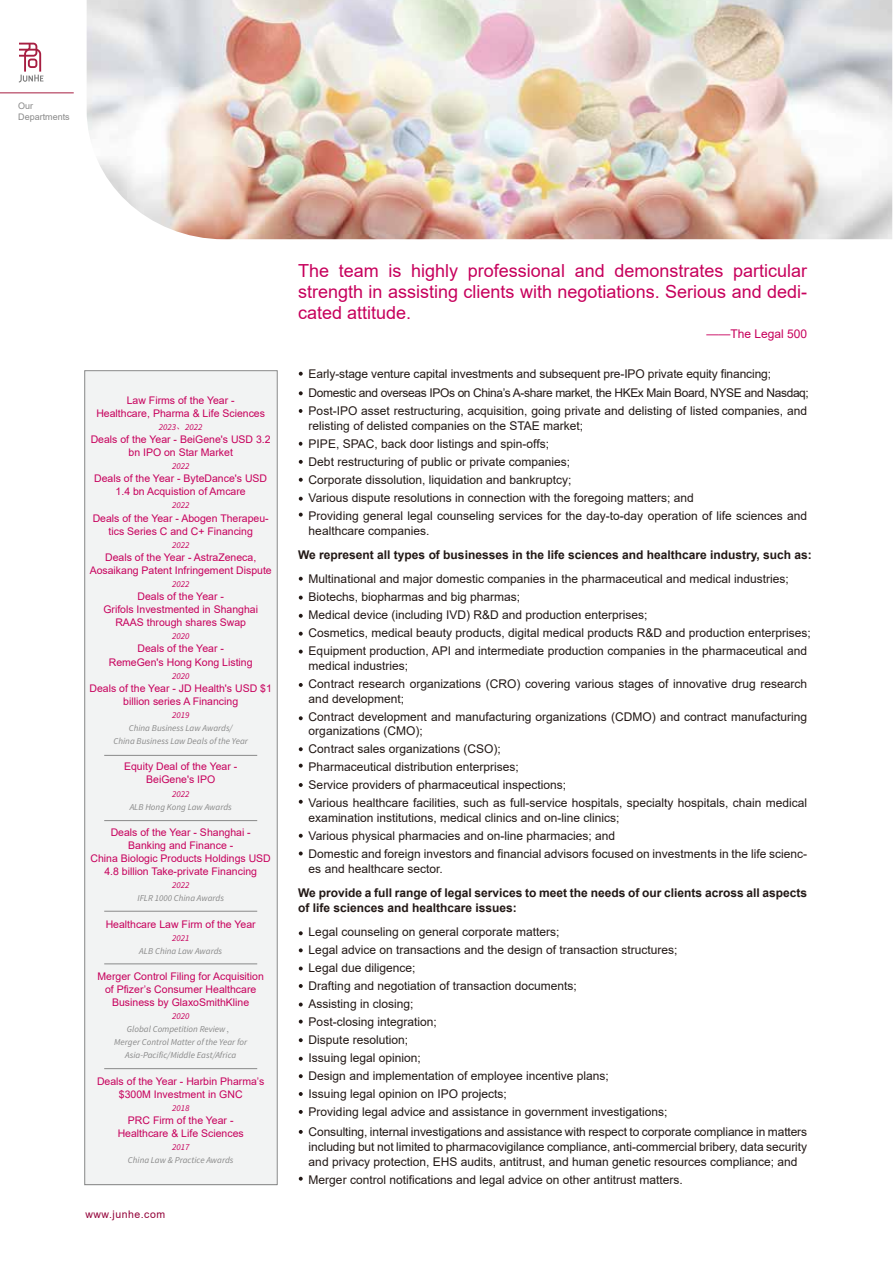
<style>
.page{position:relative;width:893px;height:1263px;background:#fff}
.page>*{position:absolute;margin:0;border:0;box-sizing:border-box;transform-origin:0 0}
.t1{font:18px/21px "Arial";color:#c7005c;text-align:justify}
.t2{font:12px/18px "Arial";color:#221815}
.t3{font:700 12px/15px "Arial";color:#221815}
.t4{font:12px "Arial";color:#c7005c}
.t5{font:10.5px/13px "Arial";color:#c7005c;text-align:center}
.t6{font:10.5px "Arial";letter-spacing:.05em;color:#930038}
.t7{font:italic 9px/13px "Source Sans Pro";color:#898989;text-align:center}
.t8{font:italic 9px "Source Sans Pro";color:#c7005c}
.t9{font:9px/10.8px "Arial";color:#898989}
.s1{font-family:"Adobe Song Std";font-weight:300;font-style:normal}
.s2{color:#c7005c}
</style>
<div class="page">
<div style="left:85px;top:371px;width:192px;height:814px;background:#f2f3f3"></div>
<img style="left:87px;top:0;width:805px;height:239px">
<hr style="left:104px;top:1068px;width:153px;height:1px;background:#898989">
<hr style="left:104px;top:755px;width:153px;height:1px;background:#898989">
<hr style="left:104px;top:820px;width:153px;height:1px;background:#898989">
<hr style="left:104px;top:911px;width:153px;height:1px;background:#898989">
<hr style="left:104px;top:964px;width:153px;height:1px;background:#898989">
<svg style="left:19px;top:43px;width:24px;height:40px"></svg>
<hr style="left:0;top:93px;width:74px;height:1px;background:#a71e41">
<svg style="left:299px;top:478px;width:4px;height:4px"></svg>
<svg style="left:299px;top:497px;width:4px;height:4px"></svg>
<svg style="left:299px;top:513px;width:4px;height:4px"></svg>
<svg style="left:299px;top:577px;width:4px;height:4px"></svg>
<svg style="left:299px;top:460px;width:4px;height:4px"></svg>
<svg style="left:299px;top:391px;width:4px;height:4px"></svg>
<svg style="left:299px;top:409px;width:3px;height:4px"></svg>
<svg style="left:299px;top:442px;width:3px;height:4px"></svg>
<svg style="left:299px;top:372px;width:4px;height:4px"></svg>
<svg style="left:299px;top:596px;width:4px;height:3px"></svg>
<svg style="left:299px;top:614px;width:4px;height:4px"></svg>
<svg style="left:299px;top:632px;width:4px;height:4px"></svg>
<svg style="left:299px;top:650px;width:4px;height:3px"></svg>
<svg style="left:299px;top:683px;width:4px;height:4px"></svg>
<svg style="left:299px;top:716px;width:4px;height:4px"></svg>
<svg style="left:299px;top:747px;width:4px;height:4px"></svg>
<svg style="left:299px;top:764px;width:4px;height:4px"></svg>
<svg style="left:299px;top:783px;width:4px;height:4px"></svg>
<svg style="left:299px;top:800px;width:4px;height:4px"></svg>
<svg style="left:299px;top:834px;width:4px;height:4px"></svg>
<svg style="left:299px;top:851px;width:4px;height:4px"></svg>
<svg style="left:299px;top:931px;width:4px;height:4px"></svg>
<svg style="left:299px;top:948px;width:4px;height:4px"></svg>
<svg style="left:299px;top:966px;width:4px;height:4px"></svg>
<svg style="left:299px;top:984px;width:4px;height:4px"></svg>
<svg style="left:299px;top:1002px;width:4px;height:4px"></svg>
<svg style="left:299px;top:1020px;width:4px;height:3px"></svg>
<svg style="left:299px;top:1038px;width:4px;height:4px"></svg>
<svg style="left:299px;top:1057px;width:4px;height:4px"></svg>
<svg style="left:299px;top:1074px;width:4px;height:4px"></svg>
<svg style="left:299px;top:1092px;width:4px;height:4px"></svg>
<svg style="left:299px;top:1110px;width:4px;height:4px"></svg>
<svg style="left:299px;top:1130px;width:4px;height:4px"></svg>
<svg style="left:299px;top:1177px;width:4px;height:4px"></svg>
<p class="t9" style="left:18px;top:101px;width:53px">Our<br>Departments</p>
<p class="t5" style="left:96px;top:393px;width:170px">Law Firms of the Year -<br>Healthcare, Pharma &amp; Life Sciences</p>
<p class="t8" style="left:159px;top:421px;width:45px">2023<span class="s1">、</span>2022</p>
<p class="t5" style="left:91px;top:433px;width:182px">Deals of the Year - BeiGene's USD 3.2 bn IPO on Star Market</p>
<p class="t8" style="left:172px;top:461px;width:19px">2022</p>
<p class="t5" style="left:94px;top:472px;width:175px">Deals of the Year - ByteDance's USD<br>1.4 bn Acquistion of Amcare</p>
<p class="t8" style="left:172px;top:500px;width:19px">2022</p>
<p class="t5" style="left:93px;top:511px;width:178px">Deals of the Year - Abogen Therapeu&shy;tics Series C and C+ Financing</p>
<p class="t8" style="left:172px;top:539px;width:19px">2022</p>
<p class="t5" style="left:90px;top:550px;width:184px">Deals of the Year - AstraZeneca,<br>Aosaikang Patent Infringement Dispute</p>
<p class="t8" style="left:172px;top:578px;width:19px">2022</p>
<p class="t5" style="left:103px;top:590px;width:156px">Deals of the Year -<br>Grifols Investmented in Shanghai<br>RAAS through shares Swap</p>
<p class="t8" style="left:172px;top:631px;width:19px">2020</p>
<p class="t5" style="left:109px;top:642px;width:145px">Deals of the Year -<br>RemeGen's Hong Kong Listing</p>
<p class="t8" style="left:172px;top:670px;width:19px">2020</p>
<p class="t5" style="left:90px;top:681px;width:184px">Deals of the Year - JD Health's USD $1 billion series A Financing</p>
<p class="t8" style="left:172px;top:709px;width:19px">2019</p>
<p class="t7" style="left:114px;top:721px;width:136px">China Business Law Awards/<br>China Business Law Deals of the Year</p>
<p class="t5" style="left:124px;top:760px;width:115px">Equity Deal of the Year -<br>BeiGene's IPO</p>
<p class="t8" style="left:172px;top:788px;width:19px">2022</p>
<p class="t7" style="left:130px;top:800px;width:104px">ALB Hong Kong Law Awards</p>
<p class="t5" style="left:91px;top:825px;width:182px">Deals of the Year - Shanghai -<br>Banking and Finance -<br>China Biologic Products Holdings USD<br>4.8 billion Take-private Financing</p>
<p class="t8" style="left:172px;top:880px;width:19px">2022</p>
<p class="t7" style="left:137px;top:892px;width:88px">IFLR 1000 China Awards</p>
<p class="t5" style="left:106px;top:917px;width:151px">Healthcare Law Firm of the Year</p>
<p class="t8" style="left:172px;top:932px;width:19px">2021</p>
<p class="t7" style="left:139px;top:944px;width:84px">ALB China Law Awards</p>
<p class="t5" style="left:98px;top:969px;width:168px">Merger Control Filing for Acquisition of Pfizer’s Consumer Healthcare<br>Business by GlaxoSmithKline</p>
<p class="t7" style="left:114px;top:1010px;width:134px"><span class="s2">2020<br></span>Global Competition Review<span class="s1">，<br></span>Merger Control Matter of the Year for<br>Asia-Pacific/Middle East/Africa</p>
<p class="t5" style="left:97px;top:1074px;width:169px">Deals of the Year - Harbin Pharma’s $300M Investment in GNC</p>
<p class="t8" style="left:172px;top:1102px;width:19px">2018</p>
<p class="t5" style="left:118px;top:1114px;width:128px">PRC Firm of the Year -<br>Healthcare &amp; Life Sciences</p>
<p class="t8" style="left:172px;top:1141px;width:19px">2017</p>
<p class="t7" style="left:128px;top:1154px;width:107px">China Law &amp; Practice Awards</p>
<p class="t6" style="left:85px;top:1207px;width:81px">www.junhe.com</p>
<h1 class="t1" style="left:298px;top:260px;width:511px">The team is highly professional and demonstrates particular strength in assisting clients with negotiations. Serious and dedi&shy;cated attitude.</h1>
<p class="t4" style="left:706px;top:326px;width:102px">——The Legal 500</p>
<p class="t2" style="left:309px;top:364px;width:502px;line-height:19.5px">Early-stage venture capital investments and subsequent pre-IPO private equity financing;<br>Domestic and overseas IPOs on China’s A-share market, the HKEx Main Board, NYSE and Nasdaq;</p>
<p class="t2" style="left:309px;top:404px;width:500px;line-height:15px">Post-IPO asset restructuring, acquisition, going private and delisting of listed companies, and relisting of delisted companies on the STAE market;</p>
<p class="t2" style="left:309px;top:435px;width:500px">PIPE, SPAC, back door listings and spin-offs;<br>Debt restructuring of public or private companies;<br>Corporate dissolution, liquidation and bankruptcy;<br>Various dispute resolutions in connection with the foregoing matters; and<br>Providing general legal counseling services for the day-to-day operation of life sciences and</p>
<p class="t2" style="left:309px;top:522px;width:122px">healthcare companies.</p>
<p class="t3" style="left:298px;top:548px;width:515px">We represent all types of businesses in the life sciences and healthcare industry, such as:</p>
<p class="t2" style="left:309px;top:570px;width:504px">Multinational and major domestic companies in the pharmaceutical and medical industries; Biotechs, biopharmas and big pharmas;<br>Medical device (including IVD) R&amp;D and production enterprises;<br>Cosmetics, medical beauty products, digital medical products R&amp;D and production enterprises; Equipment production, API and intermediate production companies in the pharmaceutical and</p>
<p class="t2" style="left:309px;top:657px;width:500px">medical industries;<br>Contract research organizations (CRO) covering various stages of innovative drug research</p>
<p class="t2" style="left:309px;top:690px;width:500px">and development;<br>Contract development and manufacturing organizations (CDMO) and contract manufacturing</p>
<p class="t2" style="left:309px;top:722px;width:500px">organizations (CMO);<br>Contract sales organizations (CSO);<br>Pharmaceutical distribution enterprises;<br>Service providers of pharmaceutical inspections;<br>Various healthcare facilities, such as full-service hospitals, specialty hospitals, chain medical</p>
<p class="t2" style="left:309px;top:809px;width:500px">examination institutions, medical clinics and on-line clinics;<br>Various physical pharmacies and on-line pharmacies; and<br>Domestic and foreign investors and financial advisors focused on investments in the life scienc-</p>
<p class="t2" style="left:309px;top:860px;width:136px">es and healthcare sector.</p>
<p class="t3" style="left:298px;top:885px;width:510px">We provide a full range of legal services to meet the needs of our clients across all aspects of life sciences and healthcare issues:</p>
<p class="t2" style="left:309px;top:923px;width:370px">Legal counseling on general corporate matters;<br>Legal advice on transactions and the design of transaction structures; Legal due diligence;<br>Drafting and negotiation of transaction documents;<br>Assisting in closing;<br>Post-closing integration;<br>Dispute resolution;<br>Issuing legal opinion;<br>Design and implementation of employee incentive plans;<br>Issuing legal opinion on IPO projects;<br>Providing legal advice and assistance in government investigations;</p>
<p class="t2" style="left:309px;top:1124px;width:500px;line-height:15px;text-align:justify">Consulting, internal investigations and assistance with respect to corporate compliance in matters including but not limited to pharmacovigilance compliance, anti-commercial bribery, data security and privacy protection, EHS audits, antitrust, and human genetic resources compliance; and</p>
<p class="t2" style="left:309px;top:1170px;width:376px">Merger control notifications and legal advice on other antitrust matters.</p>
</div>
